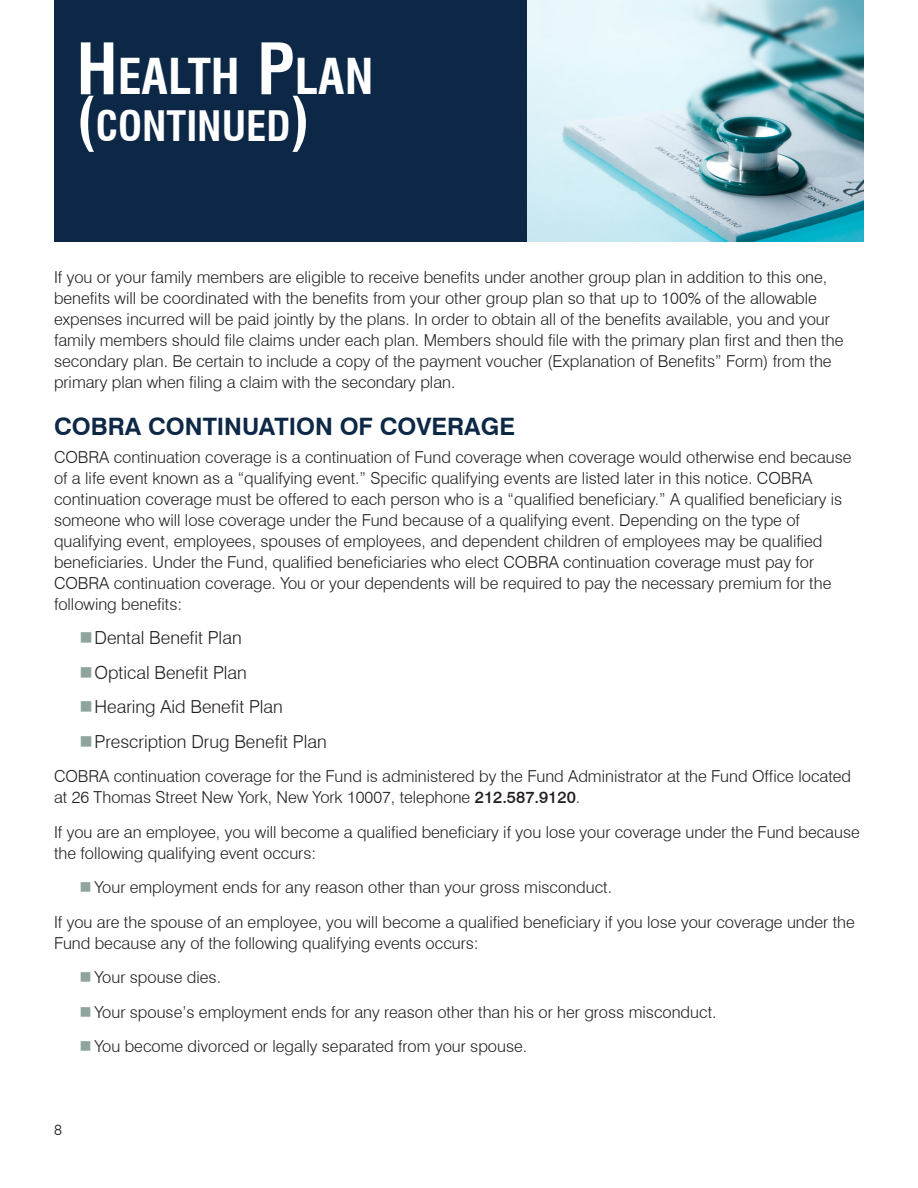
<style>
.page{position:relative;width:918px;height:1188px;background:#fff}
.page>*{position:absolute;margin:0;border:0;box-sizing:border-box;transform-origin:0 0}
.Header_Large2{font:700 condensed 48.3px "Swiss 721 BT";color:#fff}
.Header_Large2-2{font:700 condensed 40.95px "Swiss 721 BT";color:#fff}
.t1{font:700 24px "Swiss 721 BT";color:#0d2846}
.t2{font:300 18px "Swiss 721 BT";color:#231f20}
.Body_Text{font:300 16.5px/21px "Swiss 721 BT";color:#231f20}
.t3{font:300 15px "Swiss 721 BT";color:#231f20}
.s1{font-size:69px}
.s2{font-size:58.5px}
.s3{font-weight:500}
</style>
<div class="page">
<div style="left:54px;top:0;width:474px;height:242px;background:#0d2846"></div>
<img style="left:528px;top:0;width:336px;height:242px">
<p class="Header_Large2" style="left:76px;top:48px;width:299px"><span class="s1">H</span>EALTH <span class="s1">P</span>LAN</p>
<p class="Header_Large2-2" style="left:76px;top:101px;width:235px"><span class="s2">(</span>CONTINUED<span class="s2">)</span></p>
<p class="Body_Text" style="left:54px;top:266px;width:791px">If you or your family members are eligible to receive benefits under another group plan in addition to this one, benefits will be coordinated with the benefits from your other group plan so that up to 100% of the allowable expenses incurred will be paid jointly by the plans. In order to obtain all of the benefits available, you and your family members should file claims under each plan. Members should file with the primary plan first and then the secondary plan. Be certain to include a copy of the payment voucher (Explanation of Benefits” Form) from the primary plan when filing a claim with the secondary plan.</p>
<p class="t1" style="left:54px;top:412px;width:463px">COBRA CONTINUATION OF COVERAGE</p>
<p class="Body_Text" style="left:54px;top:446px;width:799px">COBRA continuation coverage is a continuation of Fund coverage when coverage would otherwise end because of a life event known as a “qualifying event.” Specific qualifying events are listed later in this notice. COBRA continuation coverage must be offered to each person who is a “qualified beneficiary.” A qualified beneficiary is someone who will lose coverage under the Fund because of a qualifying event. Depending on the type of qualifying event, employees, spouses of employees, and dependent children of employees may be qualified beneficiaries. Under the Fund, qualified beneficiaries who elect COBRA continuation coverage must pay for COBRA continuation coverage. You or your dependents will be required to pay the necessary premium for the following benefits:</p>
<p class="t2" style="left:94px;top:627px;width:149px">Dental Benefit Plan</p>
<p class="t2" style="left:94px;top:661px;width:154px">Optical Benefit Plan</p>
<p class="t2" style="left:94px;top:696px;width:190px">Hearing Aid Benefit Plan</p>
<p class="t2" style="left:94px;top:730px;width:234px">Prescription Drug Benefit Plan</p>
<p class="Body_Text" style="left:54px;top:766px;width:799px">COBRA continuation coverage for the Fund is administered by the Fund Administrator at the Fund Office located at 26 Thomas Street New York, New York 10007, telephone <span class="s3">212.587.9120</span>.</p>
<p class="Body_Text" style="left:54px;top:821px;width:807px">If you are an employee, you will become a qualified beneficiary if you lose your coverage under the Fund because the following qualifying event occurs:</p>
<p class="Body_Text" style="left:94px;top:877px;width:519px">Your employment ends for any reason other than your gross misconduct.</p>
<p class="Body_Text" style="left:54px;top:911px;width:802px">If you are the spouse of an employee, you will become a qualified beneficiary if you lose your coverage under the<br>Fund because any of the following qualifying events occurs:</p>
<p class="Body_Text" style="left:94px;top:967px;width:128px">Your spouse dies.</p>
<p class="Body_Text" style="left:94px;top:1001px;width:624px">Your spouse’s employment ends for any reason other than his or her gross misconduct.</p>
<p class="Body_Text" style="left:94px;top:1036px;width:434px">You become divorced or legally separated from your spouse.</p>
<p class="t3" style="left:54px;top:1121px;width:9px">8</p>
</div>
